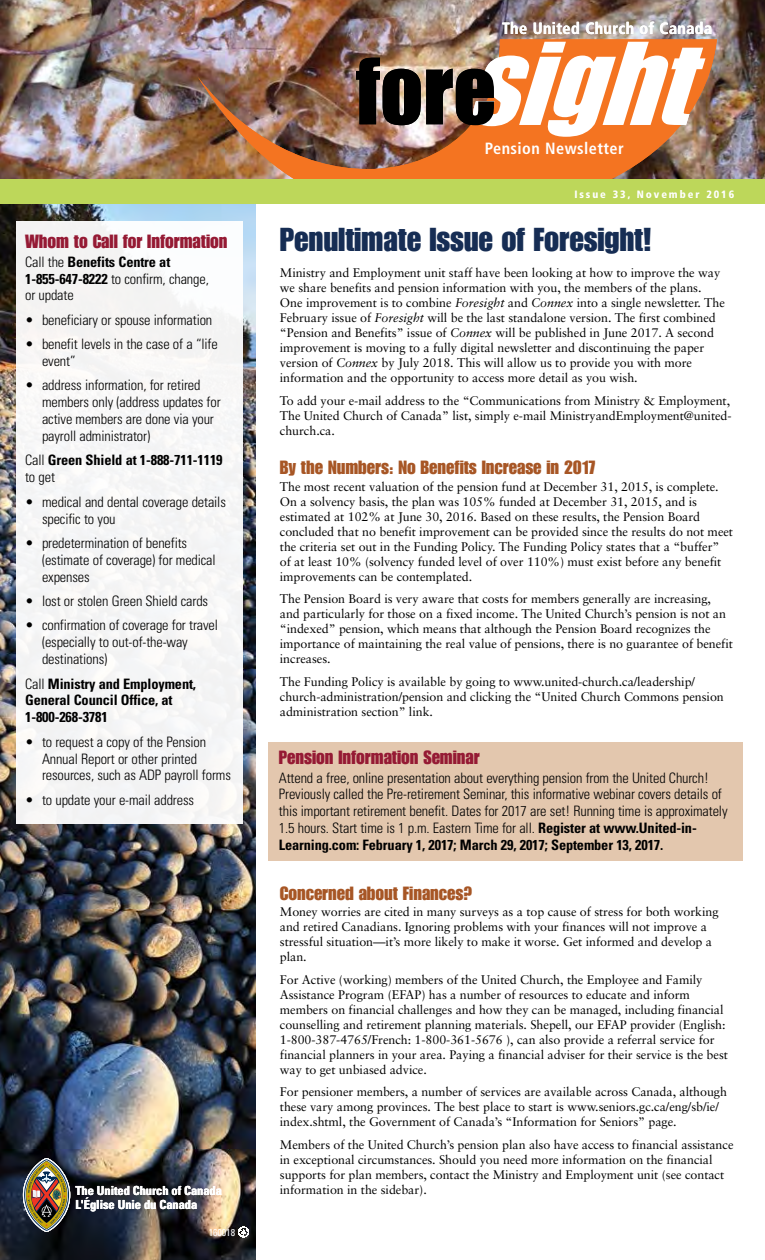
<style>
.page{position:relative;width:765px;height:1260px;background:#fff}
.page>*{position:absolute;margin:0;border:0;box-sizing:border-box;transform-origin:0 0}
.H1_-_blue{font:32.5px "Impact T";letter-spacing:-.005em;color:#162d54}
.H2-Brown{font:18.75px "Impact T";letter-spacing:-.005em;color:#a75625}
.H2-Brown-2{font:18.75px "Impact T";letter-spacing:-.005em;color:#951a34}
.t1{font:700 condensed 16.25px "Frutiger";letter-spacing:.025em;color:#fff}
.Side_bar_Left_text{font:300 condensed 14.38px/16.9px "Univers";letter-spacing:-.01em;color:#000}
.Side_bar_Left_text-2{font:700 condensed 14.38px/16.9px "Univers";letter-spacing:-.01em;color:#000}
.body{font:12.5px/15px "Sabon";letter-spacing:-.005em;color:#000}
.SubBody_Bold{font:700 condensed 12.5px "Univers";letter-spacing:-.005em;color:#fff}
.t2{font:900 condensed 10.62px "Frutiger";letter-spacing:.18em;color:#fff}
.t3{font:condensed 10px "Univers";letter-spacing:-.005em;color:#fff}
.s1{font-weight:700}
.s2{font-weight:300}
.s3{font-style:italic}
</style>
<div class="page">
<img style="left:0;top:204px;width:255px;height:1056px">
<img style="left:0;top:0;width:765px;height:179px">
<div style="left:16px;top:221px;width:227px;height:603px;background:#f5f5f6"></div>
<svg style="left:238px;top:1227px;width:11px;height:11px"></svg>
<svg style="left:23px;top:1158px;width:47px;height:74px;background:#74654c"></svg>
<img style="left:198px;top:39px;width:519px;height:140px">
<img style="left:356px;top:42px;width:350px;height:95px">
<div style="left:0;top:179px;width:765px;height:25px;background:#bdd75a"></div>
<div style="left:268px;top:742px;width:475px;height:118px;background:#e3c7ae"></div>
<p class="H2-Brown-2" style="left:25px;top:231px;width:204px">Whom to Call for Information</p>
<p class="Side_bar_Left_text" style="left:25px;top:253px;width:185px">Call the <span class="s1">Benefits Centre at<br>1-855-647-8222</span> to confirm, change, or update</p>
<p class="Side_bar_Left_text" style="left:25px;top:311px;width:189px">• beneficiary or spouse information</p>
<p class="Side_bar_Left_text" style="left:42px;top:336px;width:177px;text-indent:-17px">• benefit levels in the case of a “life event”</p>
<p class="Side_bar_Left_text" style="left:42px;top:377px;width:180px;text-indent:-17px">• address information, for retired members only (address updates for active members are done via your payroll administrator)</p>
<p class="Side_bar_Left_text-2" style="left:25px;top:452px;width:199px"><span class="s2">Call</span> Green Shield at 1-888-711-1119 <span class="s2">to get</span></p>
<p class="Side_bar_Left_text" style="left:42px;top:493px;width:185px;text-indent:-17px">• medical and dental coverage details specific to you</p>
<p class="Side_bar_Left_text" style="left:42px;top:534px;width:175px;text-indent:-17px">• predetermination of benefits (estimate of coverage) for medical expenses</p>
<p class="Side_bar_Left_text" style="left:25px;top:592px;width:185px">• lost or stolen Green Shield cards</p>
<p class="Side_bar_Left_text" style="left:42px;top:617px;width:177px;text-indent:-17px">• confirmation of coverage for travel (especially to out-of-the-way destinations)</p>
<p class="Side_bar_Left_text-2" style="left:25px;top:675px;width:172px"><span class="s2">Call</span> Ministry and Employment,<br>General Council Office, at<br>1-800-268-3781</p>
<p class="Side_bar_Left_text" style="left:42px;top:733px;width:190px;text-indent:-17px">• to request a copy of the Pension<br>Annual Report or other printed resources, such as ADP payroll forms</p>
<p class="Side_bar_Left_text" style="left:25px;top:791px;width:170px">• to update your e-mail address</p>
<p class="SubBody_Bold" style="left:75px;top:1183px;width:148px">The United Church of Canada</p>
<p class="SubBody_Bold" style="left:75px;top:1197px;width:124px">L'Église Unie du Canada</p>
<p class="t3" style="left:209px;top:1226px;width:28px">160018</p>
<p class="t1" style="left:502px;top:19px;width:212px">The United Church of Canada</p>
<p class="t1" style="left:485px;top:139px;width:140px">Pension Newsletter</p>
<p class="t2" style="left:574px;top:188px;width:161px">Issue 33, November 2016</p>
<p class="H1_-_blue" style="left:280px;top:220px;width:373px">Penultimate Issue of Foresight!</p>
<p class="body" style="left:280px;top:265px;width:447px">Ministry and Employment unit staff have been looking at how to improve the way we share benefits and pension information with you, the members of the plans.<br>One improvement is to combine <span class="s3">Foresight</span> and <span class="s3">Connex</span> into a single newsletter. The February issue of <span class="s3">Foresight</span> will be the last standalone version. The first combined “Pension and Benefits” issue of <span class="s3">Connex</span> will be published in June 2017. A second improvement is moving to a fully digital newsletter and discontinuing the paper version of <span class="s3">Connex</span> by July 2018. This will allow us to provide you with more information and the opportunity to access more detail as you wish.</p>
<p class="body" style="left:280px;top:393px;width:453px;text-align:justify">To add your e-mail address to the “Communications from Ministry &amp; Employment, The United Church of Canada” list, simply e-mail MinistryandEmployment@united&shy;church.ca.</p>
<p class="H2-Brown" style="left:280px;top:456px;width:317px">By the Numbers: No Benefits Increase in 2017</p>
<p class="body" style="left:280px;top:479px;width:455px">The most recent valuation of the pension fund at December 31, 2015, is complete.<br>On a solvency basis, the plan was 105% funded at December 31, 2015, and is estimated at 102% at June 30, 2016. Based on these results, the Pension Board concluded that no benefit improvement can be provided since the results do not meet the criteria set out in the Funding Policy. The Funding Policy states that a “buffer” of at least 10% (solvency funded level of over 110%) must exist before any benefit improvements can be contemplated.</p>
<p class="body" style="left:280px;top:591px;width:455px">The Pension Board is very aware that costs for members generally are increasing, and particularly for those on a fixed income. The United Church’s pension is not an “indexed” pension, which means that although the Pension Board recognizes the importance of maintaining the real value of pensions, there is no guarantee of benefit increases.</p>
<p class="body" style="left:280px;top:674px;width:445px">The Funding Policy is available by going to www.united-church.ca/leadership/ church-administration/pension and clicking the “United Church Commons pension administration section” link.</p>
<p class="H2-Brown-2" style="left:279px;top:746px;width:202px">Pension Information Seminar</p>
<p class="Side_bar_Left_text" style="left:279px;top:769px;width:450px">Attend a free, online presentation about everything pension from the United Church!<br>Previously called the Pre-retirement Seminar, this informative webinar covers details of this important retirement benefit. Dates for 2017 are set! Running time is approximately 1.5 hours. Start time is 1 p.m. Eastern Time for all. <span class="s1">Register at www.United-in-Learning.com: February 1, 2017; March 29, 2017; September 13, 2017.</span></p>
<p class="H2-Brown" style="left:280px;top:882px;width:194px">Concerned about Finances?</p>
<p class="body" style="left:280px;top:904px;width:440px">Money worries are cited in many surveys as a top cause of stress for both working and retired Canadians. Ignoring problems with your finances will not improve a stressful situation—it’s more likely to make it worse. Get informed and develop a plan.</p>
<p class="body" style="left:280px;top:972px;width:450px">For Active (working) members of the United Church, the Employee and Family Assistance Program (EFAP) has a number of resources to educate and inform members on financial challenges and how they can be managed, including financial counselling and retirement planning materials. Shepell, our EFAP provider (English:<br>1-800-387-4765/French: 1-800-361-5676 ), can also provide a referral service for financial planners in your area. Paying a financial adviser for their service is the best way to get unbiased advice.</p>
<p class="body" style="left:280px;top:1084px;width:449px">For pensioner members, a number of services are available across Canada, although these vary among provinces. The best place to start is www.seniors.gc.ca/eng/sb/ie/ index.shtml, the Government of Canada’s “Information for Seniors” page.</p>
<p class="body" style="left:280px;top:1137px;width:455px">Members of the United Church’s pension plan also have access to financial assistance in exceptional circumstances. Should you need more information on the financial supports for plan members, contact the Ministry and Employment unit (see contact information in the sidebar).</p>
</div>
